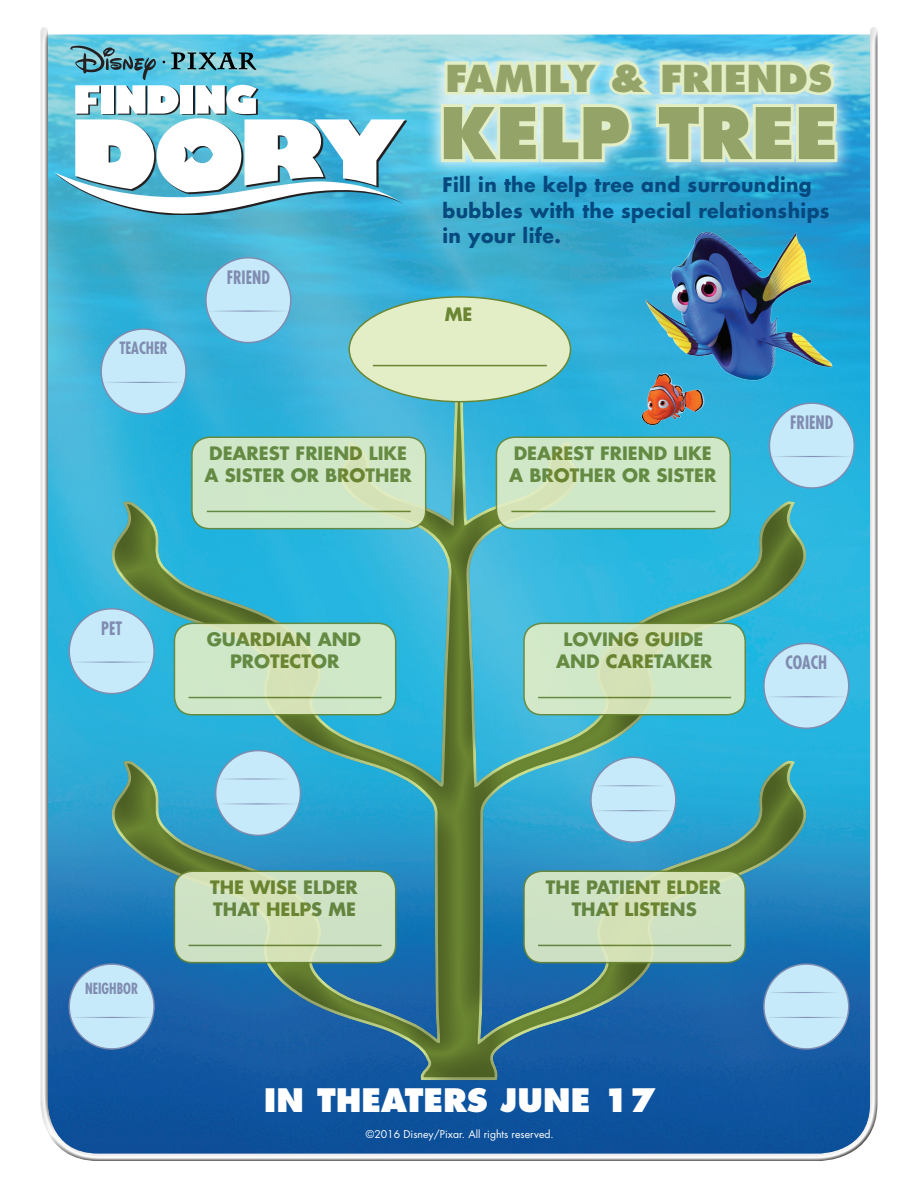
<style>
.page{position:relative;width:918px;height:1188px;background:#fff}
.page>*{position:absolute;margin:0;border:0;box-sizing:border-box;transform-origin:0 0}
.t1{font:800 69.15px "Futura";color:#94a469}
.t2{font:800 36.15px "Futura";color:#94a469}
.t3{font:800 31.5px "Futura";color:#fff}
.t4{font:700 19.5px/25.5px "Futura";letter-spacing:.02em;color:#05497f}
.t5{font:700 18px/21.6px "Futura";color:#6b8632;text-align:center}
.t6{font:700 condensed 18px "Futura";color:#808bb0;scale:.9 1}
.t7{font:700 condensed 16.5px "Futura";color:#808bb0;scale:.9 1}
.t8{font:700 condensed 15px "Futura";color:#808bb0;scale:.9 1}
.t9{font:10.5px "Futura";color:#fff}
</style>
<div class="page">
<div style="left:41px;top:26px;width:837px;height:1136px;background:#231f20;opacity:.75"></div>
<div style="left:423px;top:44px;width:432px;height:136px;background:#fff;opacity:.75"></div>
<svg style="left:438px;top:56px;width:402px;height:109px;background:#c7e6dc"></svg>
<svg style="left:54px;top:45px;width:351px;height:170px"></svg>
<img style="left:639px;top:229px;width:196px;height:181px">
<div style="left:109px;top:392px;width:698px;height:690px;background:#231f20;opacity:.33"></div>
<svg style="left:174px;top:623px;width:222px;height:92px;background:#d0e5c2"></svg>
<div style="left:174px;top:623px;width:222px;height:92px;border:2px solid #6b8632;border-radius:18px"></div>
<hr style="left:189px;top:697px;width:193px;height:1px;background:#6b8632">
<svg style="left:524px;top:623px;width:221px;height:92px;background:#d1e5c2"></svg>
<div style="left:523px;top:623px;width:223px;height:92px;border:2px solid #6b8632;border-radius:18px"></div>
<hr style="left:538px;top:697px;width:193px;height:1px;background:#6b8632">
<div style="left:349px;top:297px;width:221px;height:105px;background:#e3eec6;border-radius:50%"></div>
<hr style="left:373px;top:365px;width:174px;height:1px;background:#6b8632">
<svg style="left:192px;top:437px;width:234px;height:92px;background:#d0e6c5"></svg>
<div style="left:191px;top:436px;width:235px;height:93px;border:2px solid #6b8632;border-radius:18px"></div>
<hr style="left:207px;top:511px;width:204px;height:1px;background:#6b8632">
<svg style="left:496px;top:437px;width:234px;height:92px;background:#cfe6c5"></svg>
<div style="left:496px;top:436px;width:235px;height:93px;border:2px solid #6b8632;border-radius:18px"></div>
<hr style="left:511px;top:511px;width:204px;height:1px;background:#6b8632">
<div style="left:174px;top:871px;width:222px;height:92px;background:linear-gradient(to right,#d1e2bf,#cfe1c1);border-radius:18px"></div>
<div style="left:174px;top:870px;width:222px;height:93px;border:2px solid #6b8632;border-radius:18px"></div>
<hr style="left:189px;top:945px;width:193px;height:1px;background:#6b8632">
<div style="left:524px;top:871px;width:221px;height:92px;background:linear-gradient(to right,#cfe1c1,#d1e2bf);border-radius:18px"></div>
<div style="left:523px;top:870px;width:223px;height:93px;border:2px solid #6b8632;border-radius:18px"></div>
<hr style="left:538px;top:945px;width:193px;height:1px;background:#6b8632">
<div style="left:101px;top:329px;width:85px;height:85px;background:#c6eafa;border-radius:50%"></div>
<hr style="left:102px;top:382px;width:83px;height:1px;background:#808bb0">
<div style="left:206px;top:258px;width:85px;height:85px;background:#c6eafa;border-radius:50%"></div>
<hr style="left:207px;top:311px;width:83px;height:1px;background:#808bb0">
<div style="left:69px;top:609px;width:85px;height:85px;background:#c6eafa;border-radius:50%"></div>
<hr style="left:70px;top:662px;width:83px;height:1px;background:#808bb0">
<div style="left:769px;top:403px;width:85px;height:85px;background:#c6eafa;border-radius:50%"></div>
<hr style="left:770px;top:456px;width:83px;height:1px;background:#808bb0">
<div style="left:764px;top:643px;width:85px;height:85px;background:#c6eafa;border-radius:50%"></div>
<hr style="left:765px;top:696px;width:83px;height:1px;background:#808bb0">
<div style="left:69px;top:964px;width:85px;height:85px;background:#c6eafa;border-radius:50%"></div>
<hr style="left:70px;top:1017px;width:83px;height:1px;background:#808bb0">
<div style="left:764px;top:964px;width:85px;height:85px;background:#c6eafa;border-radius:50%"></div>
<hr style="left:765px;top:1017px;width:83px;height:1px;background:#808bb0">
<hr style="left:769px;top:992px;width:75px;height:1px;background:#808bb0">
<div style="left:591px;top:757px;width:85px;height:85px;background:#c6eafa;border-radius:50%"></div>
<hr style="left:592px;top:810px;width:83px;height:1px;background:#808bb0">
<hr style="left:596px;top:785px;width:75px;height:1px;background:#808bb0">
<div style="left:216px;top:751px;width:84px;height:84px;background:#c6eafa;border-radius:50%"></div>
<hr style="left:217px;top:803px;width:82px;height:1px;background:#808bb0">
<hr style="left:221px;top:778px;width:74px;height:2px;background:#808bb0">
<p class="t7" style="left:119px;top:337px;width:55px">TEACHER</p>
<p class="t6" style="left:227px;top:266px;width:50px">FRIEND</p>
<p class="t2" style="left:445px;top:56px;width:388px">FAMILY &amp; FRIENDS</p>
<p class="t1" style="left:439px;top:91px;width:400px">KELP TREE</p>
<p class="t4" style="left:442px;top:171px;width:389px">Fill in the kelp tree and surrounding bubbles with the special relationships in your life.</p>
<p class="t5" style="left:445px;top:303px;width:29px">ME</p>
<p class="t6" style="left:790px;top:411px;width:50px">FRIEND</p>
<p class="t5" style="left:205px;top:442px;width:209px;text-align:left">DEAREST FRIEND LIKE<br>A SISTER OR BROTHER</p>
<p class="t5" style="left:509px;top:442px;width:209px;text-align:left">DEAREST FRIEND LIKE<br>A BROTHER OR SISTER</p>
<p class="t6" style="left:101px;top:617px;width:25px">PET</p>
<p class="t5" style="left:207px;top:628px;width:156px">GUARDIAN AND<br>PROTECTOR</p>
<p class="t5" style="left:556px;top:628px;width:158px">LOVING GUIDE<br>AND CARETAKER</p>
<p class="t6" style="left:786px;top:651px;width:48px">COACH</p>
<p class="t8" style="left:85px;top:979px;width:60px">NEIGHBOR</p>
<p class="t5" style="left:210px;top:876px;width:149px;text-align:left">THE WISE ELDER<br>THAT HELPS ME</p>
<p class="t5" style="left:546px;top:876px;width:177px">THE PATIENT ELDER<br>THAT LISTENS</p>
<p class="t3" style="left:264px;top:1081px;width:394px">IN THEATERS JUNE 17</p>
<p class="t9" style="left:366px;top:1127px;width:189px">©2016 Disney/Pixar. All rights reserved.</p>
</div>
